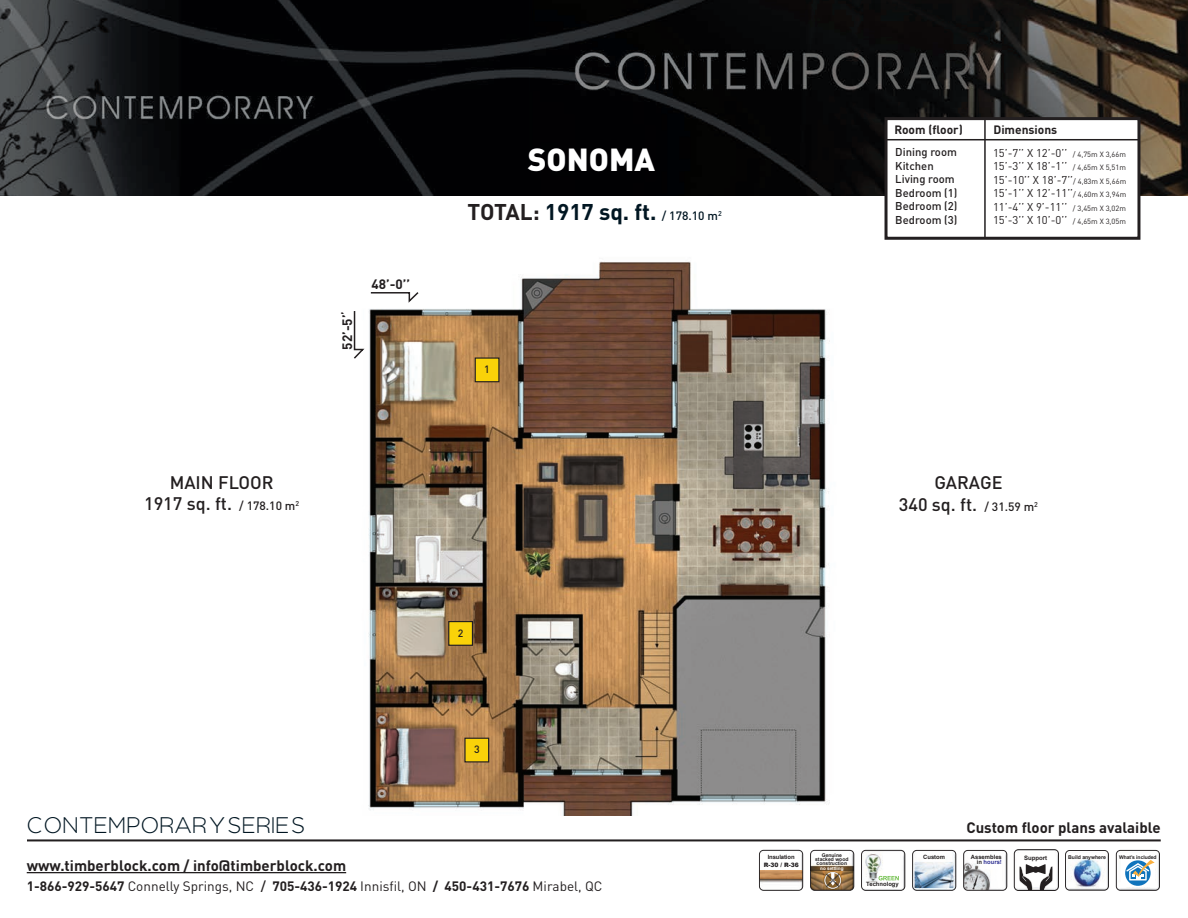
<style>
.page{position:relative;width:1188px;height:918px;background:#fff}
.page>*{position:absolute;margin:0;border:0;box-sizing:border-box;transform-origin:0 0}
.t1{font:900 31.5px "DINOT";color:#fff}
.t2{font:700 22.5px "DINOT";color:#011622}
.t3{font:22.5px "Regencie Light Alt";letter-spacing:.045em;color:#011622}
.t4{font:500 18px/21.6px "DINOT";color:#231f20;text-align:center}
.t5{font:700 15px "DINOT";color:#231f20}
.t6{font:700 13.5px "DINOT";color:#231f20}
.t7{font:700 12px "DINOT";color:#231f20}
.t8{font:11.25px/13.5px "DINOT";color:#231f20;text-align:justify}
.t9{font:500 11.25px/13.5px "DINOT";color:#231f20}
.t10{font:500 10.5px "DINOT";color:#231f20}
.t11{font:900 6px "Arial";color:#231f20}
.t12{font:700 6px "Arial";color:#231f20}
.t13{font:700 5.85px "Arial";color:#231f20}
.t14{font:700 5.85px "Arial";color:#2e3092}
.t15{font:700 5.25px "Arial";letter-spacing:-.01em;color:#231f20}
.t16{font:700 5.1px/4.5px "Arial";color:#231f20;text-align:center}
.t17{font:700 4.65px "Arial";color:#fff}
.s1{font-family:"DIN Alternate";font-size:15px}
.s2{color:#231f20}
.s3{font-weight:500;font-size:12px}
.s4{font-size:7.5px}
.s5{font-size:12px}
.s6{font-weight:400}
.s7{font-weight:500}
</style>
<div class="page">
<img style="left:0;top:0;width:1188px;height:195px">
<img style="left:368px;top:261px;width:462px;height:554px">
<svg style="left:353px;top:291px;width:67px;height:69px"></svg>
<hr style="left:27px;top:839px;width:1134px;height:2px;background:#231f20">
<hr style="left:27px;top:872px;width:319px;height:1px;background:#231f20">
<div style="left:449px;top:622px;width:23px;height:23px;background:#f9d209"></div>
<div style="left:448px;top:621px;width:25px;height:25px;border:1px solid #231f20"></div>
<div style="left:475px;top:358px;width:24px;height:24px;background:#f9d209"></div>
<div style="left:475px;top:357px;width:24px;height:25px;border:1px solid #231f20"></div>
<div style="left:465px;top:738px;width:24px;height:24px;background:#f9d209"></div>
<div style="left:464px;top:738px;width:25px;height:24px;border:1px solid #231f20"></div>
<div style="left:885px;top:117px;width:255px;height:123px;background:#fff;border:3px solid #231f20"></div>
<hr style="left:886px;top:139px;width:252px;height:1px;background:#231f20">
<hr style="left:984px;top:118px;width:2px;height:120px;background:#231f20">
<svg style="left:963px;top:850px;width:44px;height:41px"></svg>
<svg style="left:861px;top:850px;width:44px;height:41px"></svg>
<svg style="left:1065px;top:850px;width:44px;height:41px"></svg>
<svg style="left:912px;top:850px;width:44px;height:41px"></svg>
<img style="left:915px;top:862px;width:38px;height:25px">
<svg style="left:810px;top:850px;width:44px;height:41px"></svg>
<svg style="left:811px;top:867px;width:43px;height:4px"></svg>
<svg style="left:1116px;top:850px;width:44px;height:41px"></svg>
<svg style="left:1014px;top:849px;width:45px;height:42px"></svg>
<svg style="left:759px;top:850px;width:44px;height:41px"></svg>
<p class="t6" style="left:337px;top:350px;width:40px;rotate:-90deg">52’-5’<span class="s1">’</span></p>
<p class="t6" style="left:372px;top:274px;width:40px">48’-0’’</p>
<h1 class="t1" style="left:528px;top:135px;width:129px">SONOMA</h1>
<h2 class="t2" style="left:467px;top:195px;width:256px"><span class="s2">TOTAL:</span> 1917 sq. ft. <span class="s3">/ 178.10 m</span><sup>2</sup></h2>
<p class="t10" style="left:484px;top:361px;width:7px">1</p>
<p class="t7" style="left:895px;top:120px;width:70px">Room (floor)</p>
<p class="t7" style="left:993px;top:120px;width:65px">Dimensions</p>
<p class="t9" style="left:895px;top:145px;width:64px">Dining room<br>Kitchen<br>Living room<br>Bedroom (1)<br>Bedroom (2)<br>Bedroom (3)</p>
<p class="t8" style="left:993px;top:145px;width:135px">15’-7’’ X 12’-0’’ <span class="s4">/ 4,75m X 3,66m </span>15’-3’’ X 18’-1’’ <span class="s4">/ 4,65m X 5,51m </span>15’-10’’ X 18’-7’’<span class="s4">/ 4,83m X 5,66m </span>15’-1’’ X 12’-11’’<span class="s4">/ 4,60m X 3,94m </span>11’-4’’ X 9’-11’’ <span class="s4">/ 3,45m X 3,02m </span>15’-3’’ X 10’-0’’ <span class="s4">/ 4,65m X 3,05m</span></p>
<h3 class="t4" style="left:144px;top:470px;width:157px">MAIN FLOOR<br>1917 sq. ft. <span class="s5">/ 178.10 m</span><sup>2</sup></h3>
<h3 class="t4" style="left:899px;top:471px;width:141px">GARAGE<br>340 sq. ft. <span class="s5">/ 31.59 m</span><sup>2</sup></h3>
<h2 class="t3" style="left:27px;top:811px;width:279px">CONTEMPORARY SERIE S</h2>
<h3 class="t5" style="left:27px;top:854px;width:321px">www.timberblock.com / info@timberblock.com</h3>
<p class="t10" style="left:458px;top:625px;width:7px">2</p>
<p class="t10" style="left:474px;top:741px;width:7px">3</p>
<p class="t6" style="left:27px;top:876px;width:577px">1-866-929-5647 <span class="s6">Connelly Springs, NC</span> <span class="s7">/</span> 705-436-1924 <span class="s6">Innisfil, ON</span> / 450-431-7676 <span class="s6">Mirabel, QC</span></p>
<p class="t13" style="left:768px;top:854px;width:28px">Insulation</p>
<p class="t11" style="left:764px;top:860px;width:36px">R-30 / R-36</p>
<p class="t16" style="left:815px;top:853px;width:35px">Genuine stacked wood construction</p>
<p class="t17" style="left:820px;top:865px;width:25px">no settling</p>
<p class="t13" style="left:866px;top:880px;width:34px">Technology</p>
<h3 class="t5" style="left:966px;top:816px;width:196px">Custom floor plans avalaible</h3>
<p class="t13" style="left:923px;top:853px;width:23px">Custom</p>
<p class="t13" style="left:971px;top:853px;width:33px">Assembles</p>
<p class="t15" style="left:1068px;top:853px;width:39px">Build anywhere</p>
<p class="t14" style="left:977px;top:858px;width:27px"><span class="s2">in</span> hours!</p>
<p class="t12" style="left:1024px;top:854px;width:25px">Support</p>
<p class="t16" style="left:1119px;top:855px;width:39px">What’s included</p>
</div>
